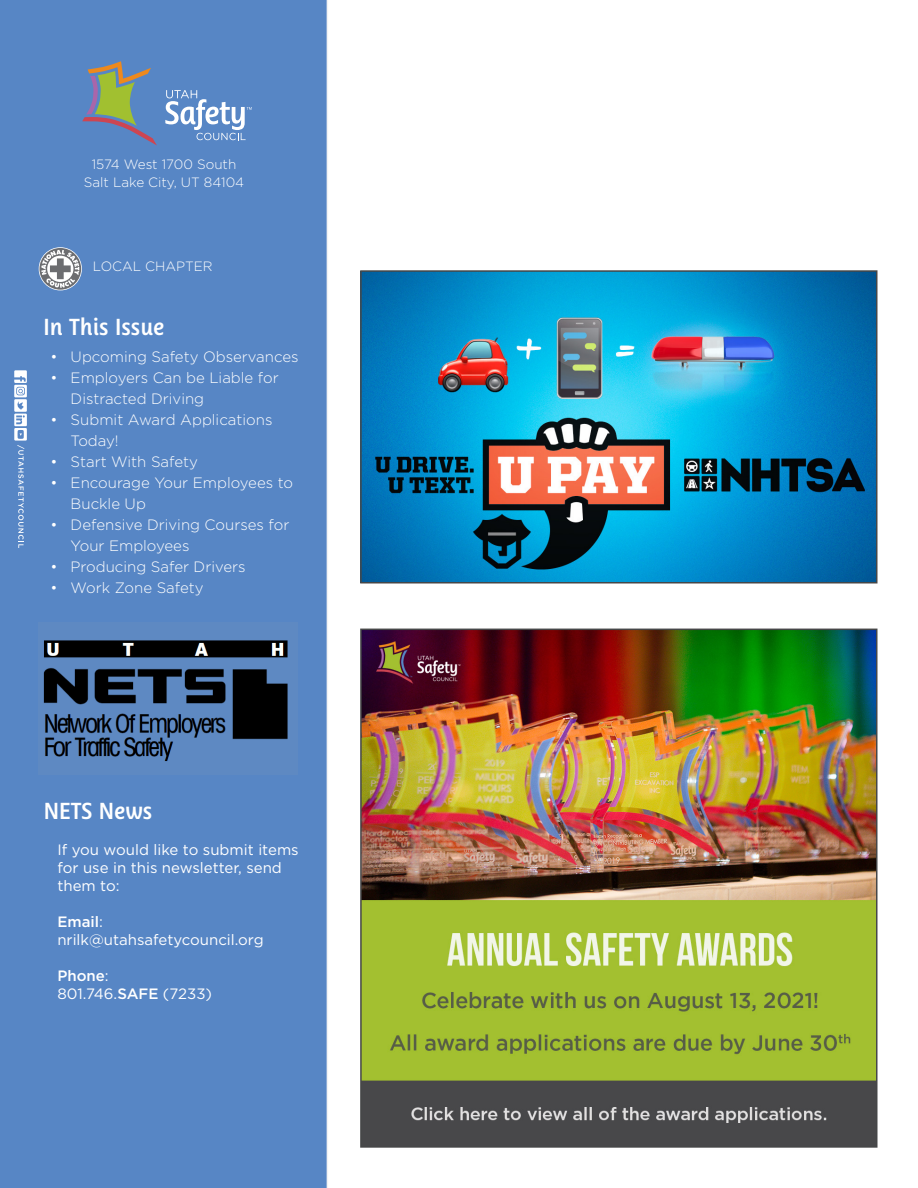
<style>
.page{position:relative;width:918px;height:1188px;background:#fff}
.page>*{position:absolute;margin:0;border:0;box-sizing:border-box;transform-origin:0 0}
.t1{font:600 22.5px "Ayita Pro";color:#fff}
.t2{font:300 15px/21px "Gotham HTF";color:#fff}
.t3{font:15px/18px "Gotham HTF";color:#fff}
.t4{font:500 15px "Gotham HTF";color:#fff}
.t5{font:300 13.5px "Gotham HTF";color:#fff}
.s1{font-weight:400}
.s2{font-weight:500}
</style>
<div class="page">
<div style="left:0;top:0;width:328px;height:1188px;background:#5786c5"></div>
<svg style="left:165px;top:90px;width:87px;height:50px"></svg>
<svg style="left:82px;top:61px;width:75px;height:84px;background:#768d97"></svg>
<svg style="left:39px;top:247px;width:43px;height:43px"></svg>
<svg style="left:39px;top:248px;width:42px;height:42px"></svg>
<svg style="left:14px;top:370px;width:13px;height:178px"></svg>
<img style="left:363px;top:632px;width:512px;height:513px">
<div style="left:360px;top:629px;width:518px;height:519px;border:2px solid #464748"></div>
<img style="left:363px;top:273px;width:512px;height:308px">
<div style="left:360px;top:270px;width:518px;height:314px;border:2px solid #464748"></div>
<img style="left:38px;top:623px;width:259px;height:151px">
<p class="t5" style="left:92px;top:157px;width:146px">1574 West 1700 South</p>
<p class="t5" style="left:84px;top:175px;width:162px">Salt Lake City, UT 84104</p>
<p class="t5" style="left:93px;top:259px;width:121px">LOCAL CHAPTER</p>
<p class="t1" style="left:44px;top:313px;width:122px">In This Issue</p>
<p class="t2" style="left:50px;top:346px;width:250px">• Upcoming Safety Observances</p>
<p class="t2" style="left:71px;top:367px;width:210px;text-indent:-20px">• Employers Can be Liable for<br>Distracted Driving</p>
<p class="t2" style="left:71px;top:409px;width:203px;text-indent:-20px">• Submit Award Applications<br>Today!</p>
<p class="t2" style="left:50px;top:451px;width:149px">• Start With Safety</p>
<p class="t2" style="left:71px;top:472px;width:224px;text-indent:-20px">• Encourage Your Employees to<br>Buckle Up</p>
<p class="t2" style="left:71px;top:514px;width:220px;text-indent:-20px">• Defensive Driving Courses for<br>Your Employees</p>
<p class="t2" style="left:50px;top:556px;width:197px">• Producing Safer Drivers</p>
<p class="t2" style="left:50px;top:577px;width:155px">• Work Zone Safety</p>
<p class="t1" style="left:44px;top:797px;width:110px">NETS News</p>
<p class="t3" style="left:57px;top:840px;width:243px">If you would like to submit items for use in this newsletter, send them to:</p>
<p class="t4" style="left:57px;top:913px;width:47px">Email<span class="s1">:</span></p>
<p class="t3" style="left:57px;top:930px;width:208px">nrilk@utahsafetycouncil.org</p>
<p class="t4" style="left:57px;top:967px;width:53px">Phone<span class="s1">:</span></p>
<p class="t3" style="left:57px;top:984px;width:156px">801.746.<span class="s2">SAFE</span> (7233)</p>
</div>
